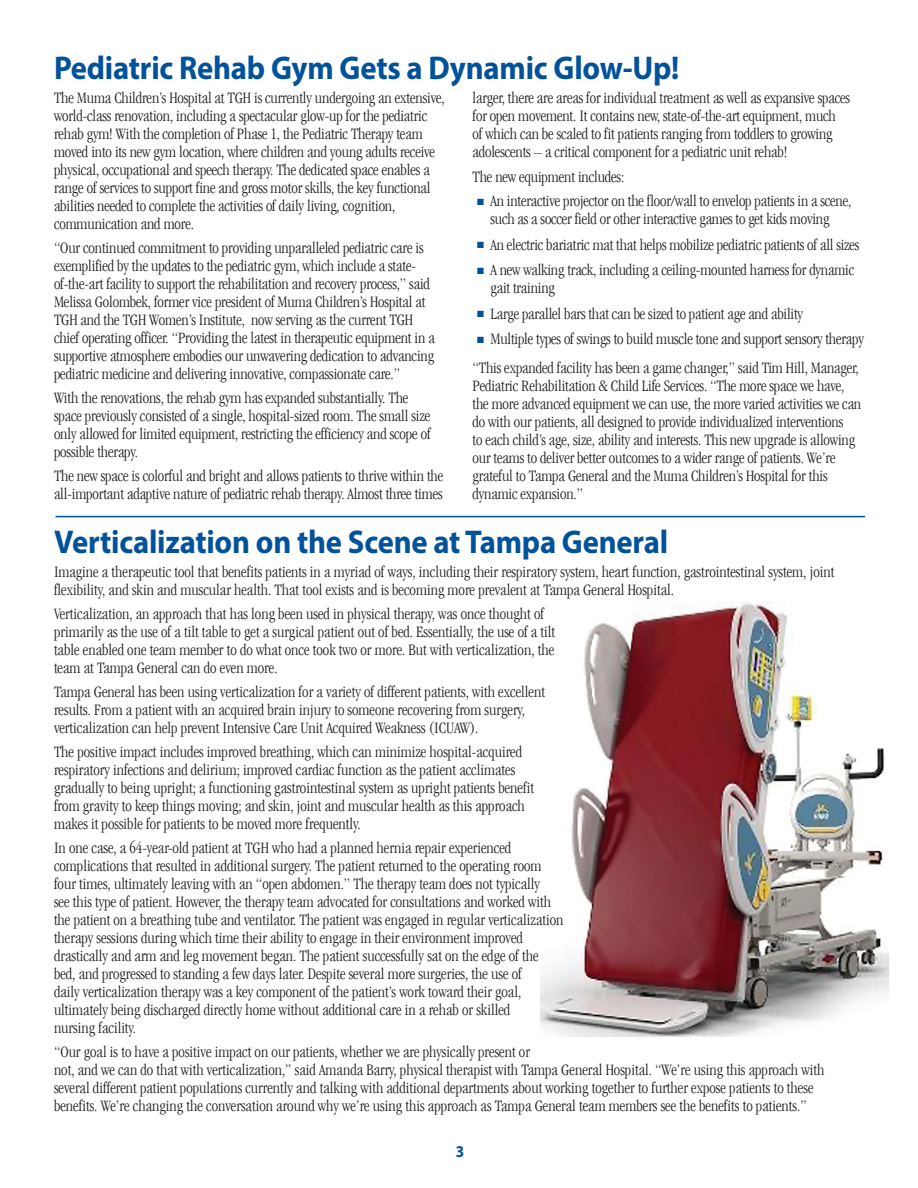
<style>
.page{position:relative;width:918px;height:1188px;background:#fff}
.page>*{position:absolute;margin:0;border:0;box-sizing:border-box;transform-origin:0 0}
.head_22-22_master{font:700 33px "Myriad Pro";letter-spacing:-.005em;color:#01529b;scale:.93 1}
.txt_11-12_master{font:300 condensed 16.5px/18px "Garamond LT";letter-spacing:-.005em;color:#231f20}
.t1{font:700 16.5px "Myriad Pro";color:#01529b;scale:.93 1}
.s1{color:#01529b}
</style>
<div class="page">
<img style="left:541px;top:602px;width:348px;height:435px">
<hr style="left:55px;top:516px;width:810px;height:1px;background:#01529b">
<p class="head_22-22_master" style="left:54px;top:46px;width:674px">Pediatric Rehab Gym Gets a Dynamic Glow-Up!</p>
<p class="txt_11-12_master" style="left:54px;top:89px;width:392px">The Muma Children’s Hospital at TGH is currently undergoing an extensive, world-class renovation, including a spectacular glow-up for the pediatric rehab gym! With the completion of Phase 1, the Pediatric Therapy team moved into its new gym location, where children and young adults receive physical, occupational and speech therapy. The dedicated space enables a range of services to support fine and gross motor skills, the key functional abilities needed to complete the activities of daily living, cognition, communication and more.</p>
<p class="txt_11-12_master" style="left:54px;top:239px;width:382px">“Our continued commitment to providing unparalleled pediatric care is exemplified by the updates to the pediatric gym, which include a state&shy;of-the-art facility to support the rehabilitation and recovery process,” said Melissa Golombek, former vice president of Muma Children’s Hospital at TGH and the TGH Women’s Institute, now serving as the current TGH chief operating officer. “Providing the latest in therapeutic equipment in a supportive atmosphere embodies our unwavering dedication to advancing pediatric medicine and delivering innovative, compassionate care.”</p>
<p class="txt_11-12_master" style="left:54px;top:389px;width:378px">With the renovations, the rehab gym has expanded substantially. The space previously consisted of a single, hospital-sized room. The small size only allowed for limited equipment, restricting the efficiency and scope of possible therapy.</p>
<p class="txt_11-12_master" style="left:54px;top:467px;width:391px">The new space is colorful and bright and allows patients to thrive within the all-important adaptive nature of pediatric rehab therapy. Almost three times</p>
<p class="txt_11-12_master" style="left:472px;top:89px;width:379px">larger, there are areas for individual treatment as well as expansive spaces for open movement. It contains new, state-of-the-art equipment, much<br>of which can be scaled to fit patients ranging from toddlers to growing adolescents – a critical component for a pediatric unit rehab!</p>
<p class="txt_11-12_master" style="left:472px;top:168px;width:153px">The new equipment includes:</p>
<p class="txt_11-12_master" style="left:477px;top:192px;width:376px;text-align:center"><span class="s1">■</span> An interactive projector on the floor/wall to envelop patients in a scene, such as a soccer field or other interactive games to get kids moving</p>
<p class="txt_11-12_master" style="left:477px;top:236px;width:384px"><span class="s1">■</span> An electric bariatric mat that helps mobilize pediatric patients of all sizes</p>
<p class="txt_11-12_master" style="left:490px;top:261px;width:365px;text-indent:-14px"><span class="s1">■</span> A new walking track, including a ceiling-mounted harness for dynamic gait training</p>
<p class="txt_11-12_master" style="left:477px;top:305px;width:328px"><span class="s1">■</span> Large parallel bars that can be sized to patient age and ability</p>
<p class="txt_11-12_master" style="left:477px;top:330px;width:388px"><span class="s1">■</span> Multiple types of swings to build muscle tone and support sensory therapy</p>
<p class="txt_11-12_master" style="left:472px;top:359px;width:390px">“This expanded facility has been a game changer,” said Tim Hill, Manager, Pediatric Rehabilitation &amp; Child Life Services. “The more space we have, the more advanced equipment we can use, the more varied activities we can do with our patients, all designed to provide individualized interventions<br>to each child’s age, size, ability and interests. This new upgrade is allowing our teams to deliver better outcomes to a wider range of patients. We’re grateful to Tampa General and the Muma Children’s Hospital for this dynamic expansion.”</p>
<p class="head_22-22_master" style="left:54px;top:520px;width:662px">Verticalization on the Scene at Tampa General</p>
<p class="txt_11-12_master" style="left:54px;top:563px;width:782px">Imagine a therapeutic tool that benefits patients in a myriad of ways, including their respiratory system, heart function, gastrointestinal system, joint flexibility, and skin and muscular health. That tool exists and is becoming more prevalent at Tampa General Hospital.</p>
<p class="txt_11-12_master" style="left:54px;top:605px;width:503px">Verticalization, an approach that has long been used in physical therapy, was once thought of primarily as the use of a tilt table to get a surgical patient out of bed. Essentially, the use of a tilt table enabled one team member to do what once took two or more. But with verticalization, the team at Tampa General can do even more.</p>
<p class="txt_11-12_master" style="left:54px;top:683px;width:493px">Tampa General has been using verticalization for a variety of different patients, with excellent results. From a patient with an acquired brain injury to someone recovering from surgery, verticalization can help prevent Intensive Care Unit Acquired Weakness (ICUAW).</p>
<p class="txt_11-12_master" style="left:54px;top:743px;width:482px">The positive impact includes improved breathing, which can minimize hospital-acquired respiratory infections and delirium; improved cardiac function as the patient acclimates gradually to being upright; a functioning gastrointestinal system as upright patients benefit from gravity to keep things moving; and skin, joint and muscular health as this approach makes it possible for patients to be moved more frequently.</p>
<p class="txt_11-12_master" style="left:54px;top:839px;width:511px">In one case, a 64-year-old patient at TGH who had a planned hernia repair experienced complications that resulted in additional surgery. The patient returned to the operating room four times, ultimately leaving with an “open abdomen.” The therapy team does not typically<br>see this type of patient. However, the therapy team advocated for consultations and worked with the patient on a breathing tube and ventilator. The patient was engaged in regular verticalization therapy sessions during which time their ability to engage in their environment improved drastically and arm and leg movement began. The patient successfully sat on the edge of the bed, and progressed to standing a few days later. Despite several more surgeries, the use of<br>daily verticalization therapy was a key component of the patient’s work toward their goal, ultimately being discharged directly home without additional care in a rehab or skilled<br>nursing facility.</p>
<p class="txt_11-12_master" style="left:54px;top:1043px;width:772px">“Our goal is to have a positive impact on our patients, whether we are physically present or<br>not, and we can do that with verticalization,” said Amanda Barry, physical therapist with Tampa General Hospital. “We’re using this approach with several different patient populations currently and talking with additional departments about working together to further expose patients to these benefits. We’re changing the conversation around why we’re using this approach as Tampa General team members see the benefits to patients.”</p>
<p class="t1" style="left:456px;top:1141px;width:11px">3</p>
</div>
